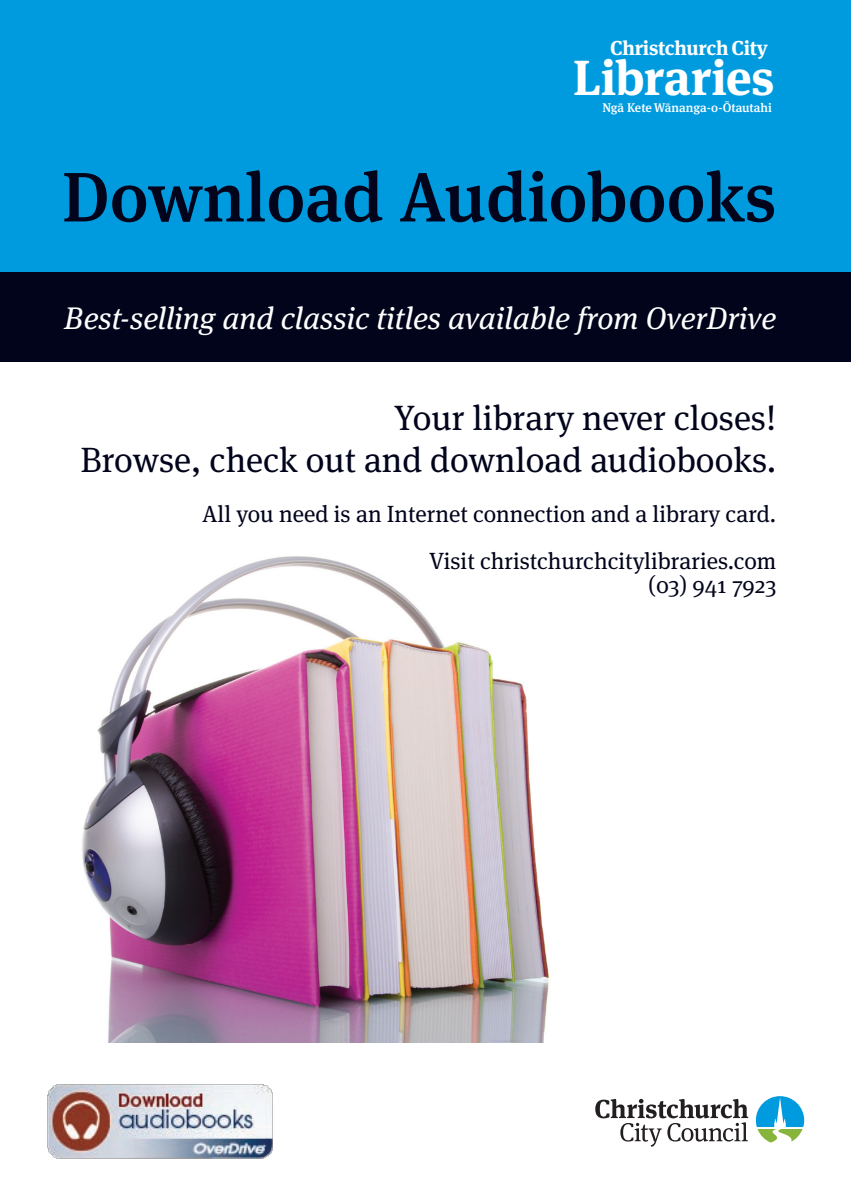
<style>
.page{position:relative;width:851px;height:1201px;background:#fff}
.page>*{position:absolute;margin:0;border:0;box-sizing:border-box;transform-origin:0 0}
.t1{font:500 69.9px "Meta Serif Pro";color:#01041a}
.t2{font:700 49.2px "Meta Serif Pro";letter-spacing:-.005em;color:#fff}
.t3{font:35.1px "Meta Serif Pro";color:#01041a}
.t4{font:italic 31.25px "Meta Serif Pro";color:#fff}
.t5{font:23.4px "Meta Serif Pro";color:#01041a}
.t6{font:700 20.15px "Meta Serif Pro";letter-spacing:-.01em;color:#fff}
.t7{font:500 12.6px "Meta Serif Pro";color:#fff}
</style>
<div class="page">
<img style="left:82px;top:556px;width:467px;height:486px">
<div style="left:0;top:0;width:850px;height:278px;background:#009bde"></div>
<div style="left:0;top:271px;width:850px;height:90px;background:#01041a"></div>
<svg style="left:755px;top:1096px;width:49px;height:46px"></svg>
<svg style="left:595px;top:1098px;width:153px;height:48px"></svg>
<img style="left:47px;top:1084px;width:226px;height:75px">
<p class="t6" style="left:610px;top:32px;width:159px">Christchurch City</p>
<p class="t2" style="left:573px;top:38px;width:203px">Libraries</p>
<p class="t7" style="left:602px;top:97px;width:171px">Ngā Kete Wānanga-o-Ōtautahi</p>
<p class="t1" style="left:62px;top:143px;width:715px">Download Audiobooks</p>
<p class="t4" style="left:64px;top:295px;width:713px">Best-selling and classic titles available from OverDrive</p>
<p class="t3" style="left:394px;top:392px;width:383px">Your library never closes!</p>
<p class="t3" style="left:80px;top:434px;width:697px">Browse, check out and download audiobooks.</p>
<p class="t5" style="left:202px;top:496px;width:575px">All you need is an Internet connection and a library card.</p>
<p class="t5" style="left:429px;top:543px;width:348px">Visit christchurchcitylibraries.com</p>
<p class="t5" style="left:648px;top:568px;width:129px">(03) 941 7923</p>
</div>
